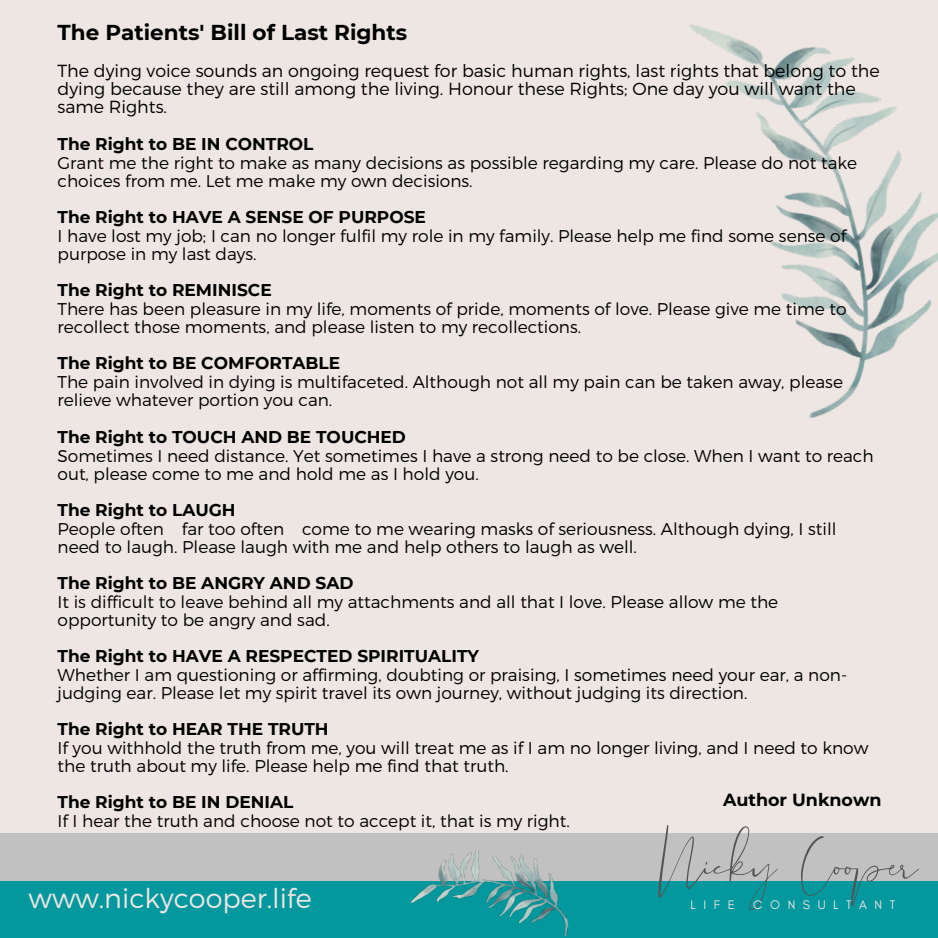
<style>
.page{position:relative;width:938px;height:938px;background:#fff}
.page>*{position:absolute;margin:0;border:0;box-sizing:border-box;transform-origin:0 0}
.t1{font:85.7px "The Something";color:#545454}
.t2{font:300 27.1px "Montserrat";color:#ede6e3}
.t3{font:700 21.5px "Montserrat";color:#000}
.t4{font:300 17.5px/18.4px "Montserrat";color:#000}
.t5{font:700 17.5px "Montserrat";color:#000}
.t6{font:300 17px/18px "Montserrat";color:#000}
.t7{font:700 17px "Montserrat";color:#000}
.t8{font:12.65px "Glacial Indifference";letter-spacing:.6em;color:#ede6e3}
</style>
<div class="page">
<div style="left:0;top:0;width:937px;height:937px;background:#ede6e3"></div>
<div style="left:0;top:833px;width:937px;height:48px;background:#c1c1c1"></div>
<img style="left:689px;top:24px;width:248px;height:395px">
<div style="left:0;top:881px;width:937px;height:56px;background:#03989e"></div>
<img style="left:410px;top:849px;width:159px;height:88px">
<p class="t3" style="left:57px;top:19px;width:351px">The Patients' Bill of Last Rights</p>
<p class="t4" style="left:57px;top:60px;width:823px">The dying voice sounds an ongoing request for basic human rights, last rights that belong to the dying because they are still among the living. Honour these Rights; One day you will want the same Rights.</p>
<p class="t7" style="left:57px;top:133px;width:257px">The Right to BE IN CONTROL</p>
<p class="t6" style="left:57px;top:153px;width:801px">Grant me the right to make as many decisions as possible regarding my care. Please do not take choices from me. Let me make my own decisions.</p>
<p class="t7" style="left:57px;top:206px;width:370px">The Right to HAVE A SENSE OF PURPOSE</p>
<p class="t6" style="left:57px;top:226px;width:790px">I have lost my job; I can no longer fulfil my role in my family. Please help me find some sense of purpose in my last days.</p>
<p class="t7" style="left:57px;top:280px;width:216px">The Right to REMINISCE</p>
<p class="t6" style="left:57px;top:299px;width:790px">There has been pleasure in my life, moments of pride, moments of love. Please give me time to recollect those moments, and please listen to my recollections.</p>
<p class="t7" style="left:57px;top:353px;width:284px">The Right to BE COMFORTABLE</p>
<p class="t6" style="left:57px;top:372px;width:787px">The pain involved in dying is multifaceted. Although not all my pain can be taken away, please relieve whatever portion you can.</p>
<p class="t7" style="left:57px;top:426px;width:350px">The Right to TOUCH AND BE TOUCHED</p>
<p class="t6" style="left:57px;top:445px;width:817px">Sometimes I need distance. Yet sometimes I have a strong need to be close. When I want to reach out, please come to me and hold me as I hold you.</p>
<p class="t7" style="left:57px;top:499px;width:179px">The Right to LAUGH</p>
<p class="t6" style="left:57px;top:519px;width:780px">People often far too often come to me wearing masks of seriousness. Although dying, I still need to laugh. Please laugh with me and help others to laugh as well.</p>
<p class="t7" style="left:57px;top:572px;width:297px">The Right to BE ANGRY AND SAD</p>
<p class="t6" style="left:57px;top:592px;width:722px">It is difficult to leave behind all my attachments and all that I love. Please allow me the opportunity to be angry and sad.</p>
<p class="t7" style="left:57px;top:645px;width:423px">The Right to HAVE A RESPECTED SPIRITUALITY</p>
<p class="t6" style="left:57px;top:665px;width:791px">Whether I am questioning or affirming, doubting or praising, I sometimes need your ear, a non&shy;judging ear. Please let my spirit travel its own journey, without judging its direction.</p>
<p class="t7" style="left:57px;top:718px;width:272px">The Right to HEAR THE TRUTH</p>
<p class="t6" style="left:57px;top:738px;width:812px">If you withhold the truth from me, you will treat me as if I am no longer living, and I need to know the truth about my life. Please help me find that truth.</p>
<p class="t7" style="left:57px;top:791px;width:237px">The Right to BE IN DENIAL</p>
<p class="t6" style="left:57px;top:811px;width:514px">If I hear the truth and choose not to accept it, that is my right.</p>
<p class="t5" style="left:723px;top:789px;width:160px">Author Unknown</p>
<h1 class="t1" style="left:657px;top:810px;width:261px">Nicky Cooper</h1>
<h2 class="t2" style="left:29px;top:880px;width:284px">www.nickycooper.life</h2>
<p class="t8" style="left:690px;top:896px;width:46px">LIFE</p>
<p class="t8" style="left:753px;top:896px;width:144px">CONSULTANT</p>
</div>
